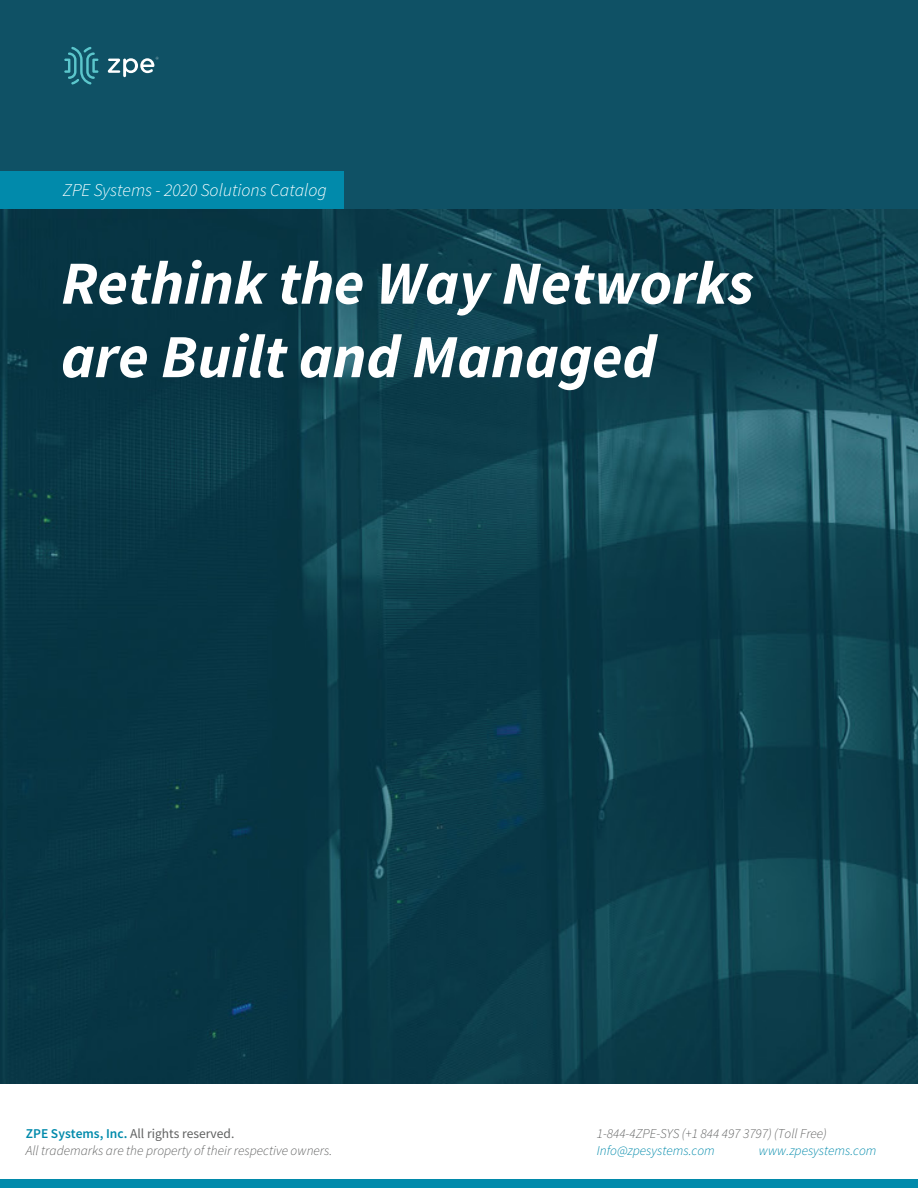
<style>
.page{position:relative;width:918px;height:1188px;background:#fff}
.page>*{position:absolute;margin:0;border:0;box-sizing:border-box;transform-origin:0 0}
.t1{font:italic 700 61.2px/73.5px "Source Sans Pro";color:#fff}
.t2{font:italic 300 18px "Source Sans Pro";color:#fff}
.t3{font:italic 300 13.5px/16.5px "Source Sans Pro";color:#606161}
.t4{font:italic 300 13.5px "Source Sans Pro";color:#018aab}
.s1{font-weight:600;font-style:normal;color:#018aab}
.s2{font-weight:400;font-style:normal}
</style>
<div class="page">
<div style="left:0;top:4px;width:918px;height:1022px;background:#0f5165"></div>
<img style="left:0;top:210px;width:918px;height:873px">
<div style="left:0;top:171px;width:343px;height:37px;background:#018aab"></div>
<div style="left:0;top:0;width:918px;height:8px;background:#0f5165"></div>
<div style="left:0;top:1179px;width:918px;height:9px;background:#018aab"></div>
<svg style="left:64px;top:47px;width:34px;height:38px"></svg>
<svg style="left:107px;top:57px;width:52px;height:20px"></svg>
<h2 class="t2" style="left:63px;top:179px;width:265px">ZPE Systems - 2020 Solutions Catalog</h2>
<h1 class="t1" style="left:61px;top:245px;width:694px">Rethink the Way Networks are Built and Managed</h1>
<p class="t3" style="left:26px;top:1125px;width:308px"><span class="s1">ZPE Systems, Inc.</span> <span class="s2">All rights reserved.<br></span>All trademarks are the property of their respective owners.</p>
<p class="t3" style="left:597px;top:1125px;width:232px">1-844-4ZPE-SYS (+1 844 497 3797) (Toll Free)</p>
<p class="t4" style="left:597px;top:1142px;width:119px">Info@zpesystems.com</p>
<p class="t4" style="left:759px;top:1142px;width:119px">www.zpesystems.com</p>
</div>
